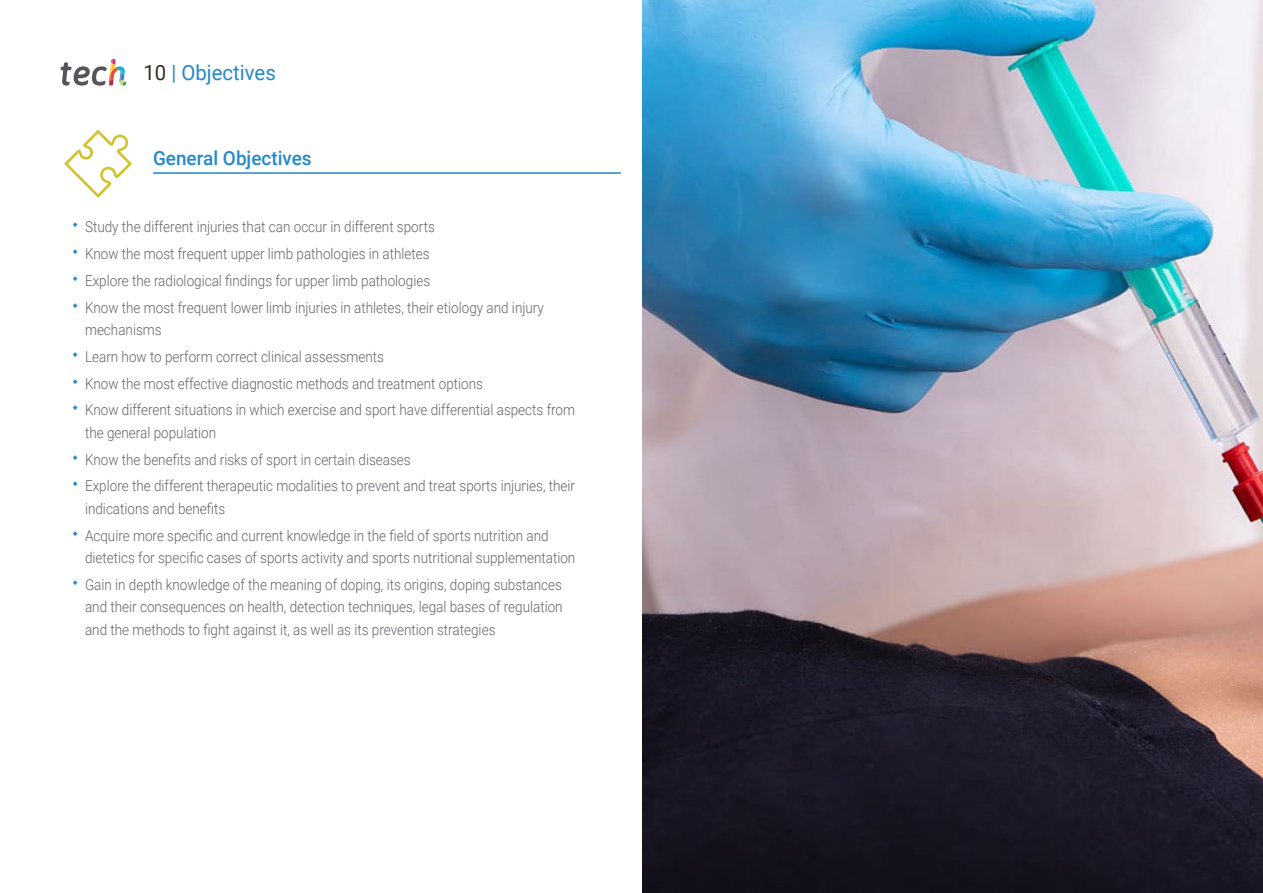
<style>
.page{position:relative;width:1263px;height:893px;background:#fff}
.page>*{position:absolute;margin:0;border:0;box-sizing:border-box;transform-origin:0 0}
.t1{font:21px "Roboto";color:#2488c9}
.t2{font:500 19.5px "Roboto";color:#2488c9}
.t3{font:300 15px/26.7px "Roboto";color:#61646a;scale:.9 1}
.s1{color:#312e20}
</style>
<div class="page">
<hr style="left:153px;top:173px;width:468px;height:1px;background:#2488c9">
<svg style="left:64px;top:130px;width:68px;height:68px"></svg>
<img style="left:642px;top:0;width:621px;height:893px">
<svg style="left:61px;top:59px;width:65px;height:27px"></svg>
<h1 class="t1" style="left:144px;top:57px;width:134px"><span class="s1">10</span> | Objectives</h1>
<h2 class="t2" style="left:153px;top:144px;width:160px">General Objectives</h2>
<p class="t3" style="left:85px;top:213px;width:511px">Study the different injuries that can occur in different sports<br>Know the most frequent upper limb pathologies in athletes<br>Explore the radiological findings for upper limb pathologies<br>Know the most frequent lower limb injuries in athletes, their etiology and injury</p>
<p class="t3" style="left:85px;top:316px;width:546px">mechanisms<br>Learn how to perform correct clinical assessments<br>Know the most effective diagnostic methods and treatment options<br>Know different situations in which exercise and sport have differential aspects from</p>
<p class="t3" style="left:85px;top:419px;width:546px">the general population<br>Know the benefits and risks of sport in certain diseases<br>Explore the different therapeutic modalities to prevent and treat sports injuries, their</p>
<p class="t3" style="left:85px;top:495px;width:517px">indications and benefits<br>Acquire more specific and current knowledge in the field of sports nutrition and</p>
<p class="t3" style="left:85px;top:544px;width:546px">dietetics for specific cases of sports activity and sports nutritional supplementation<br>Gain in depth knowledge of the meaning of doping, its origins, doping substances</p>
<p class="t3" style="left:85px;top:595px;width:532px;line-height:22.5px">and their consequences on health, detection techniques, legal bases of regulation and the methods to fight against it, as well as its prevention strategies</p>
</div>
